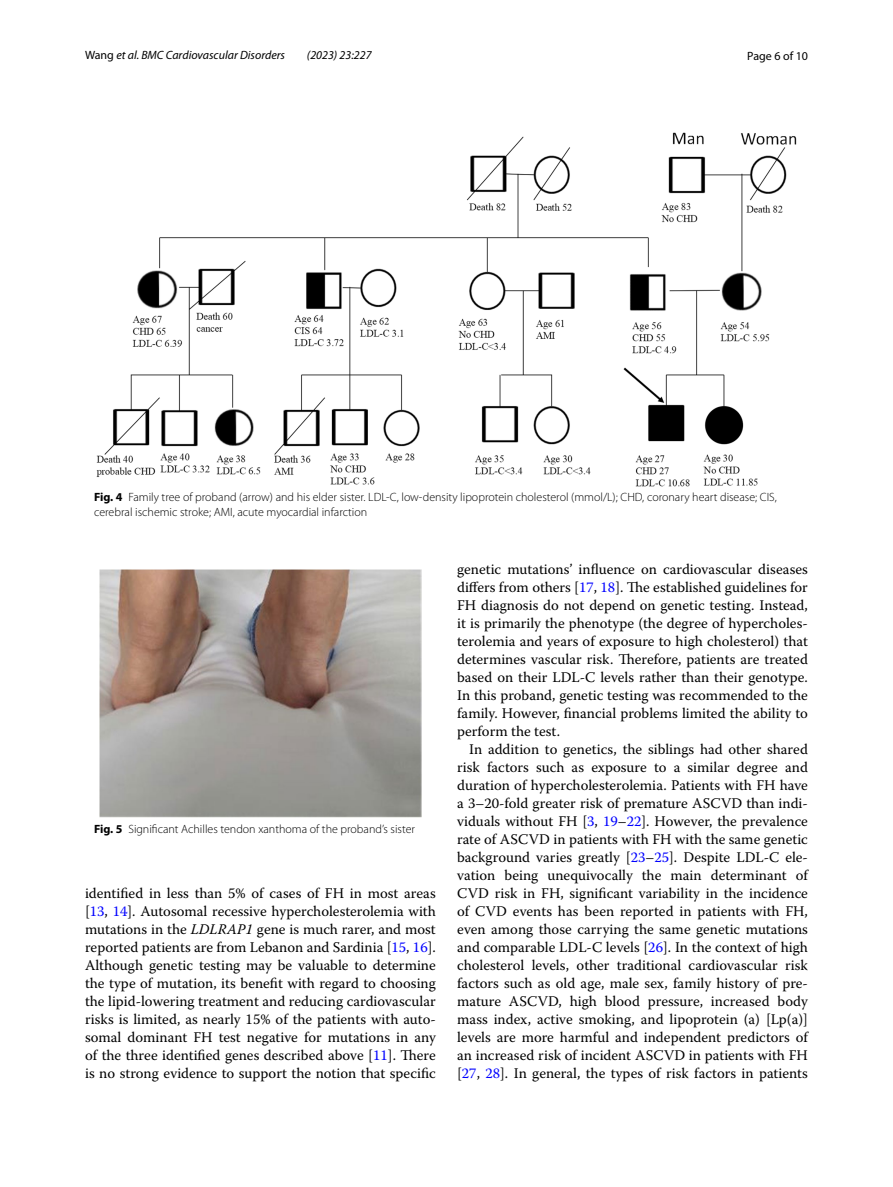
<style>
.page{position:relative;width:893px;height:1187px;background:#fff}
.page>*{position:absolute;margin:0;border:0;box-sizing:border-box;transform-origin:0 0}
.t1{font:14.7px/18px "Warnock Pro";color:#000;text-align:justify}
.t2{font:300 12px/15px "Myriad Pro";color:#000}
.t3{font:italic 12px "Myriad Pro";color:#000}
.t4{font:12px "Myriad Pro";color:#000}
.s1{font-style:normal}
.s2{font-weight:700}
.s3{color:#00f}
.s4{font-style:italic}
</style>
<div class="page">
<img style="left:96px;top:133px;width:701px;height:353px">
<img style="left:100px;top:569px;width:321px;height:248px">
<p class="t3" style="left:85px;top:48px;width:202px"><span class="s1">Wang</span> et al. BMC Cardiovascular Disorders</p>
<p class="t3" style="left:307px;top:48px;width:66px">(2023) 23:227</p>
<p class="t4" style="left:747px;top:48px;width:62px">Page 6 of 10</p>
<p class="t2" style="left:94px;top:490px;width:684px"><span class="s2">Fig. 4</span> Family tree of proband (arrow) and his elder sister. LDL-C, low-density lipoprotein cholesterol (mmol/L); CHD, coronary heart disease; CIS, cerebral ischemic stroke; AMI, acute myocardial infarction</p>
<p class="t2" style="left:94px;top:821px;width:322px"><span class="s2">Fig. 5</span> Significant Achilles tendon xanthoma of the proband’s sister</p>
<p class="t1" style="left:85px;top:884px;width:352px">identified in less than 5% of cases of FH in most areas [<span class="s3">13</span>, <span class="s3">14</span>]. Autosomal recessive hypercholesterolemia with mutations in the <span class="s4">LDLRAP1</span> gene is much rarer, and most reported patients are from Lebanon and Sardinia [<span class="s3">15</span>, <span class="s3">16</span>].<br>Although genetic testing may be valuable to determine the type of mutation, its benefit with regard to choosing the lipid-lowering treatment and reducing cardiovascular risks is limited, as nearly 15% of the patients with auto&shy;somal dominant FH test negative for mutations in any of the three identified genes described above [<span class="s3">11</span>]. There is no strong evidence to support the notion that specific</p>
<p class="t1" style="left:457px;top:560px;width:352px">genetic mutations’ influence on cardiovascular diseases differs from others [<span class="s3">17</span>, <span class="s3">18</span>]. The established guidelines for FH diagnosis do not depend on genetic testing. Instead, it is primarily the phenotype (the degree of hypercholes&shy;terolemia and years of exposure to high cholesterol) that determines vascular risk. Therefore, patients are treated based on their LDL-C levels rather than their genotype.<br>In this proband, genetic testing was recommended to the family. However, financial problems limited the ability to perform the test.</p>
<p class="t1" style="left:457px;top:740px;width:352px;text-indent:12px">In addition to genetics, the siblings had other shared risk factors such as exposure to a similar degree and duration of hypercholesterolemia. Patients with FH have a 3–20-fold greater risk of premature ASCVD than indi&shy;viduals without FH [<span class="s3">3</span>, <span class="s3">19</span>–<span class="s3">22</span>]. However, the prevalence rate of ASCVD in patients with FH with the same genetic background varies greatly [<span class="s3">23</span>–<span class="s3">25</span>]. Despite LDL-C ele&shy;vation being unequivocally the main determinant of CVD risk in FH, significant variability in the incidence of CVD events has been reported in patients with FH, even among those carrying the same genetic mutations and comparable LDL-C levels [<span class="s3">26</span>]. In the context of high cholesterol levels, other traditional cardiovascular risk factors such as old age, male sex, family history of pre&shy;mature ASCVD, high blood pressure, increased body mass index, active smoking, and lipoprotein (a) [Lp(a)] levels are more harmful and independent predictors of an increased risk of incident ASCVD in patients with FH [<span class="s3">27</span>, <span class="s3">28</span>]. In general, the types of risk factors in patients</p>
</div>
